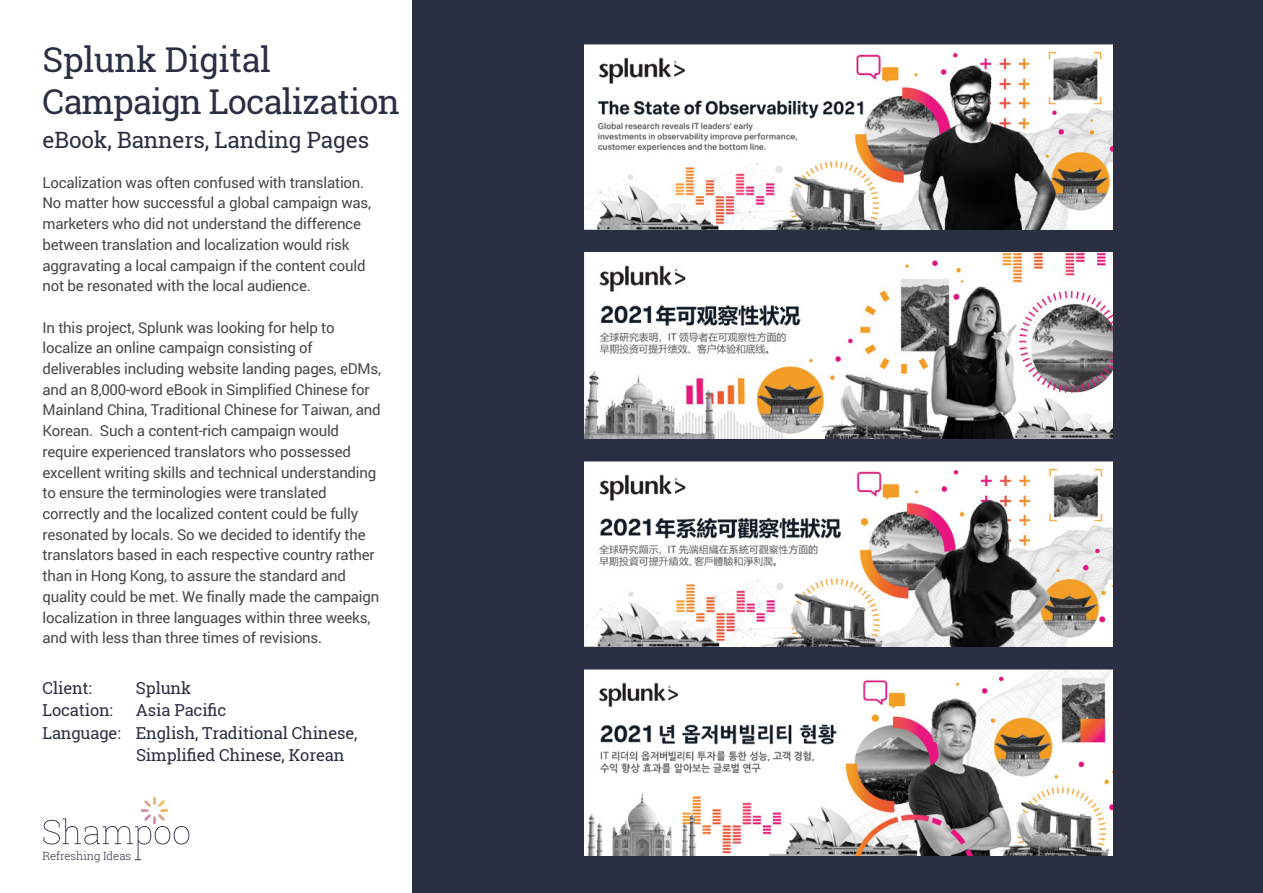
<style>
.page{position:relative;width:1263px;height:893px;background:#fff}
.page>*{position:absolute;margin:0;border:0;box-sizing:border-box;transform-origin:0 0}
.t1{font:34.2px/42px "Roboto Slab";letter-spacing:-.025em;color:#2b2f43}
.t2{font:22.5px "Roboto Slab";letter-spacing:-.01em;color:#2b2f43}
.t3{font:16.5px "Roboto Slab";letter-spacing:-.01em;color:#2b2f43}
.t4{font:15px/20.7px "Roboto";letter-spacing:-.015em;color:#48484a}
.t5{font:300 11.4px "Roboto Slab";letter-spacing:-.005em;color:#2b2f43}
</style>
<div class="page">
<div style="left:412px;top:0;width:851px;height:893px;background:#2b2f43"></div>
<img style="left:585px;top:253px;width:527px;height:185px">
<img style="left:585px;top:461px;width:527px;height:186px">
<img style="left:585px;top:670px;width:527px;height:185px">
<img style="left:585px;top:44px;width:527px;height:186px">
<svg style="left:43px;top:797px;width:146px;height:63px"></svg>
<h1 class="t1" style="left:43px;top:38px;width:359px">Splunk Digital<br>Campaign Localization</h1>
<h2 class="t2" style="left:43px;top:124px;width:328px">eBook, Banners, Landing Pages</h2>
<p class="t4" style="left:43px;top:172px;width:330px">Localization was often confused with translation.<br>No matter how successful a global campaign was, marketers who did not understand the difference between translation and localization would risk aggravating a local campaign if the content could not be resonated with the local audience.</p>
<p class="t4" style="left:43px;top:316px;width:340px">In this project, Splunk was looking for help to localize an online campaign consisting of deliverables including website landing pages, eDMs, and an 8,000-word eBook in Simplified Chinese for Mainland China, Traditional Chinese for Taiwan, and Korean. Such a content-rich campaign would require experienced translators who possessed excellent writing skills and technical understanding to ensure the terminologies were translated correctly and the localized content could be fully resonated by locals. So we decided to identify the translators based in each respective country rather than in Hong Kong, to assure the standard and quality could be met. We finally made the campaign localization in three languages within three weeks, and with less than three times of revisions.</p>
<p class="t3" style="left:43px;top:677px;width:51px">Client:</p>
<p class="t3" style="left:136px;top:677px;width:57px">Splunk</p>
<p class="t3" style="left:43px;top:699px;width:72px">Location:</p>
<p class="t3" style="left:136px;top:699px;width:92px">Asia Pacific</p>
<p class="t3" style="left:43px;top:722px;width:316px">Language: English, Traditional Chinese,</p>
<p class="t3" style="left:136px;top:744px;width:210px">Simplified Chinese, Korean</p>
<p class="t5" style="left:43px;top:848px;width:90px">Refreshing Ideas</p>
</div>
